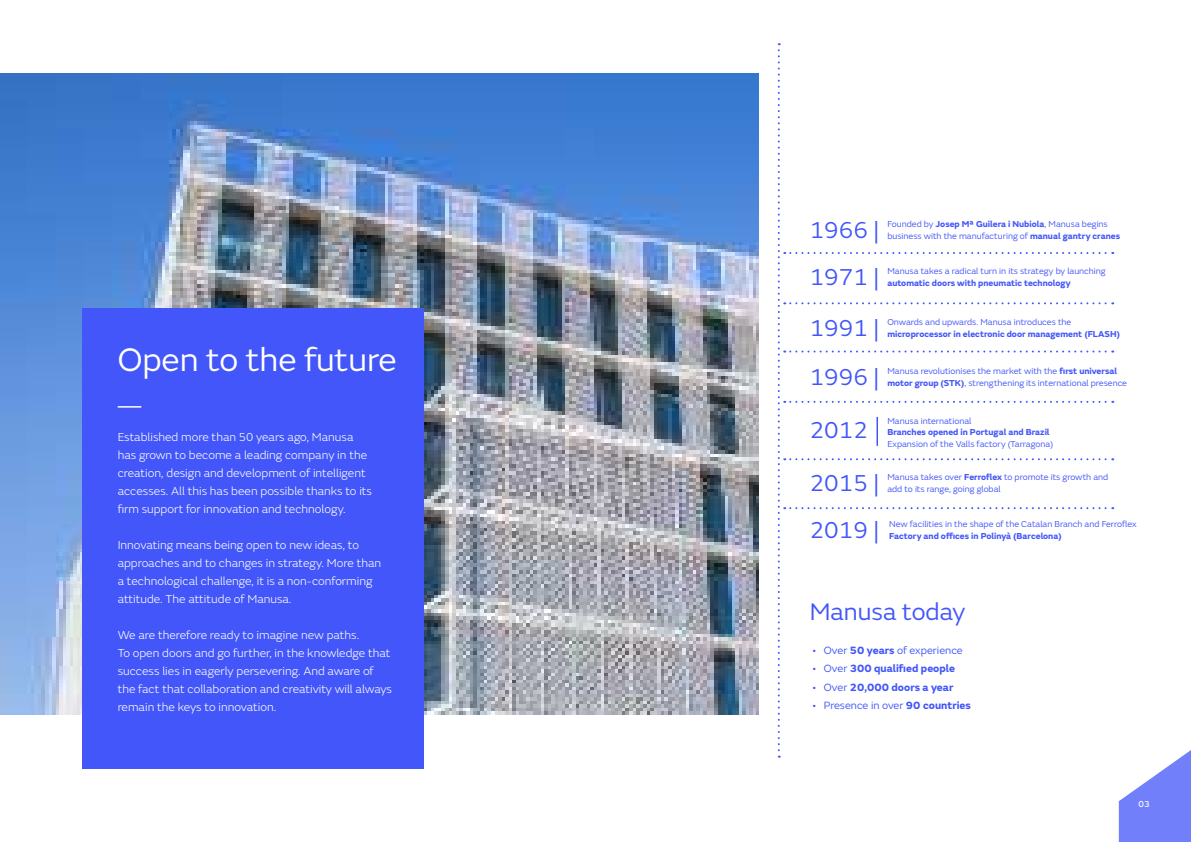
<style>
.page{position:relative;width:1191px;height:842px;background:#fff}
.page>*{position:absolute;margin:0;border:0;box-sizing:border-box;transform-origin:0 0}
.t1{font:34px "FS Emeric";color:#fff}
.t2{font:25px "FS Emeric";color:#4256f9}
.t3{font:24px/46.8px "FS Emeric";color:#4256f9}
.t4{font:300 12px/18px "FS Emeric";color:#fff}
.t5{font:11px "FS Emeric";color:#4256f9}
.t6{font:700 11px "FS Emeric";color:#4256f9}
.t7{font:9px/12px "FS Emeric";color:#4256f9}
.t8{font:700 9px "FS Emeric";color:#4256f9}
.t9{font:9px "FS Emeric Core";color:#fff}
.s1{font-weight:700}
.s2{font-weight:400}
</style>
<div class="page">
<img style="left:0;top:74px;width:758px;height:640px">
<div style="left:82px;top:308px;width:342px;height:460px;background:#4256f9"></div>
<hr style="left:118px;top:406px;width:23px;height:2px;background:#fff">
<svg style="left:777px;top:43px;width:414px;height:799px"></svg>
<h1 class="t1" style="left:118px;top:336px;width:280px">Open to the future</h1>
<p class="t4" style="left:118px;top:428px;width:256px">Established more than 50 years ago, Manusa has grown to become a leading company in the creation, design and development of intelligent accesses. All this has been possible thanks to its firm support for innovation and technology.</p>
<p class="t4" style="left:118px;top:536px;width:265px">Innovating means being open to new ideas, to approaches and to changes in strategy. More than a technological challenge, it is a non-conforming attitude. The attitude of Manusa.</p>
<p class="t4" style="left:118px;top:626px;width:276px">We are therefore ready to imagine new paths.<br>To open doors and go further, in the knowledge that success lies in eagerly persevering. And aware of the fact that collaboration and creativity will always remain the keys to innovation.</p>
<h3 class="t3" style="left:809px;top:206px;width:71px">1966 |</h3>
<p class="t7" style="left:887px;top:218px;width:234px">Founded by <span class="s1">Josep Mª Guilera i Nubiola</span>, Manusa begins business with the manufacturing of <span class="s1">manual gantry cranes</span></p>
<h3 class="t3" style="left:809px;top:253px;width:71px">1971 |</h3>
<p class="t7" style="left:887px;top:265px;width:220px">Manusa takes a radical turn in its strategy by launching</p>
<p class="t8" style="left:887px;top:276px;width:185px">automatic doors with pneumatic technology</p>
<h3 class="t3" style="left:809px;top:303px;width:71px">1991 |</h3>
<p class="t7" style="left:887px;top:315px;width:185px">Onwards and upwards. Manusa introduces the</p>
<p class="t8" style="left:887px;top:327px;width:234px">microprocessor in electronic door management (FLASH)</p>
<h3 class="t3" style="left:809px;top:352px;width:71px">1996 |</h3>
<p class="t7" style="left:887px;top:364px;width:241px">Manusa revolutionises the market with the <span class="s1">first universal motor group (STK)</span>, strengthening its international presence</p>
<h3 class="t3" style="left:809px;top:405px;width:60px">2012</h3>
<p class="t7" style="left:887px;top:414px;width:85px">Manusa international</p>
<p class="t8" style="left:887px;top:425px;width:164px">Branches opened in Portugal and Brazil</p>
<p class="t7" style="left:887px;top:437px;width:167px">Expansion of the Valls factory (Tarragona)</p>
<h3 class="t3" style="left:809px;top:459px;width:71px">2015 |<br>2019 |</h3>
<p class="t7" style="left:887px;top:471px;width:222px">Manusa takes over <span class="s1">Ferroflex</span> to promote its growth and add to its range, going global</p>
<p class="t7" style="left:889px;top:518px;width:249px">New facilities in the shape of the Catalan Branch and Ferroflex</p>
<p class="t8" style="left:889px;top:529px;width:174px">Factory and offices in Polinyà (Barcelona)</p>
<h2 class="t2" style="left:809px;top:594px;width:157px">Manusa today</h2>
<p class="t5" style="left:812px;top:642px;width:152px">• Over <span class="s1">50 years</span> of experience</p>
<p class="t6" style="left:812px;top:660px;width:144px"><span class="s2">• Over</span> 300 qualified people</p>
<p class="t6" style="left:812px;top:678px;width:142px"><span class="s2">• Over</span> 20,000 doors a year</p>
<p class="t5" style="left:812px;top:698px;width:160px">• Presence in over <span class="s1">90 countries</span></p>
<p class="t9" style="left:1138px;top:798px;width:13px">03</p>
</div>
